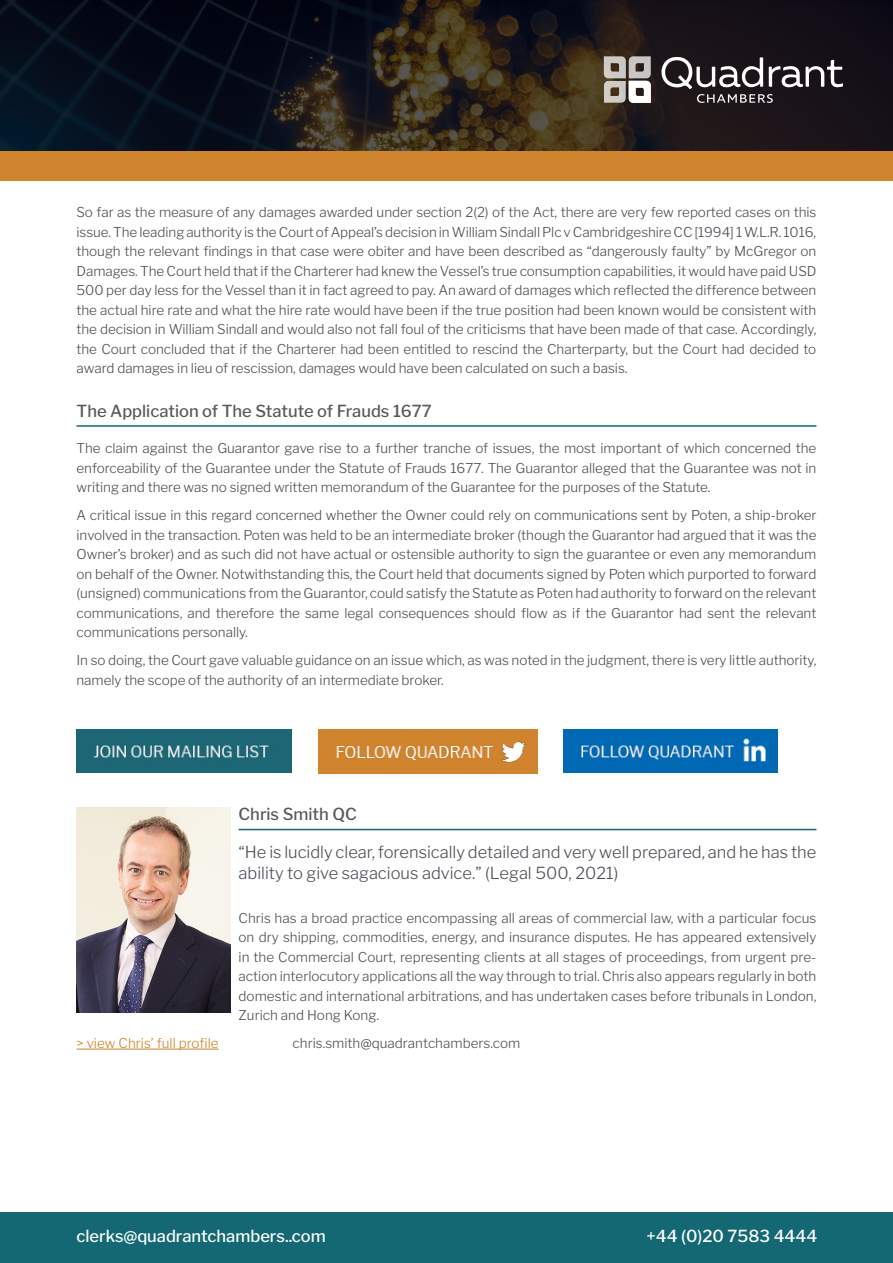
<style>
.page{position:relative;width:893px;height:1263px;background:#fff}
.page>*{position:absolute;margin:0;border:0;box-sizing:border-box;transform-origin:0 0}
.Body_quote{font:300 16.5px/21px "Libre Franklin";color:#4d4e56}
.Sub_Head{font:500 16.5px "Libre Franklin";color:#57585a}
.t1{font:500 16.5px "Libre Franklin";color:#fff}
.Body{font:300 13.5px/19.5px "Libre Franklin";letter-spacing:-.005em;color:#4d4e56;text-align:justify}
.Body-2{font:300 13.5px "Libre Franklin";color:#d0842e}
</style>
<div class="page">
<div style="left:0;top:1212px;width:893px;height:51px;background:#146873"></div>
<svg style="left:0;top:0;width:893px;height:151px;background:#1a181a"></svg>
<div style="left:0;top:151px;width:893px;height:30px;background:#d0842e"></div>
<svg style="left:604px;top:56px;width:47px;height:47px"></svg>
<svg style="left:661px;top:56px;width:182px;height:47px;background:#4a4448"></svg>
<hr style="left:77px;top:425px;width:739px;height:2px;background:#146873">
<hr style="left:239px;top:829px;width:577px;height:1px;background:#146873">
<hr style="left:77px;top:1049px;width:142px;height:1px;background:#d0842e">
<img style="left:77px;top:730px;width:215px;height:43px">
<img style="left:319px;top:730px;width:219px;height:43px">
<img style="left:564px;top:730px;width:213px;height:42px">
<img style="left:77px;top:808px;width:153px;height:205px">
<p class="Body" style="left:77px;top:202px;width:741px">So far as the measure of any damages awarded under section 2(2) of the Act, there are very few reported cases on this issue. The leading authority is the Court of Appeal’s decision in William Sindall Plc v Cambridgeshire CC [1994] 1 W.L.R. 1016, though the relevant findings in that case were obiter and have been described as “dangerously faulty” by McGregor on Damages. The Court held that if the Charterer had knew the Vessel’s true consumption capabilities, it would have paid USD 500 per day less for the Vessel than it in fact agreed to pay. An award of damages which reflected the difference between the actual hire rate and what the hire rate would have been if the true position had been known would be consistent with the decision in William Sindall and would also not fall foul of the criticisms that have been made of that case. Accordingly, the Court concluded that if the Charterer had been entitled to rescind the Charterparty, but the Court had decided to award damages in lieu of rescission, damages would have been calculated on such a basis.</p>
<p class="Sub_Head" style="left:77px;top:401px;width:357px">The Application of The Statute of Frauds 1677</p>
<p class="Body" style="left:77px;top:439px;width:741px">The claim against the Guarantor gave rise to a further tranche of issues, the most important of which concerned the enforceability of the Guarantee under the Statute of Frauds 1677. The Guarantor alleged that the Guarantee was not in writing and there was no signed written memorandum of the Guarantee for the purposes of the Statute.</p>
<p class="Body" style="left:77px;top:506px;width:741px">A critical issue in this regard concerned whether the Owner could rely on communications sent by Poten, a ship-broker involved in the transaction. Poten was held to be an intermediate broker (though the Guarantor had argued that it was the Owner’s broker) and as such did not have actual or ostensible authority to sign the guarantee or even any memorandum on behalf of the Owner. Notwithstanding this, the Court held that documents signed by Poten which purported to forward (unsigned) communications from the Guarantor, could satisfy the Statute as Poten had authority to forward on the relevant communications, and therefore the same legal consequences should flow as if the Guarantor had sent the relevant communications personally.</p>
<p class="Body" style="left:77px;top:651px;width:741px">In so doing, the Court gave valuable guidance on an issue which, as was noted in the judgment, there is very little authority, namely the scope of the authority of an intermediate broker.</p>
<p class="Sub_Head" style="left:239px;top:804px;width:120px">Chris Smith QC</p>
<p class="Body_quote" style="left:239px;top:842px;width:579px">“He is lucidly clear, forensically detailed and very well prepared, and he has the ability to give sagacious advice.” (Legal 500, 2021)</p>
<p class="Body" style="left:239px;top:908px;width:579px">Chris has a broad practice encompassing all areas of commercial law, with a particular focus on dry shipping, commodities, energy, and insurance disputes. He has appeared extensively in the Commercial Court, representing clients at all stages of proceedings, from urgent pre&shy;action interlocutory applications all the way through to trial. Chris also appears regularly in both domestic and international arbitrations, and has undertaken cases before tribunals in London, Zurich and Hong Kong.</p>
<p class="Body-2" style="left:77px;top:1035px;width:144px">&gt; view Chris’ full profile</p>
<p class="Body" style="left:293px;top:1033px;width:229px">chris.smith@quadrantchambers.com</p>
<p class="t1" style="left:77px;top:1226px;width:251px">clerks@quadrantchambers..com</p>
<p class="t1" style="left:647px;top:1226px;width:172px">+44 (0)20 7583 4444</p>
</div>
